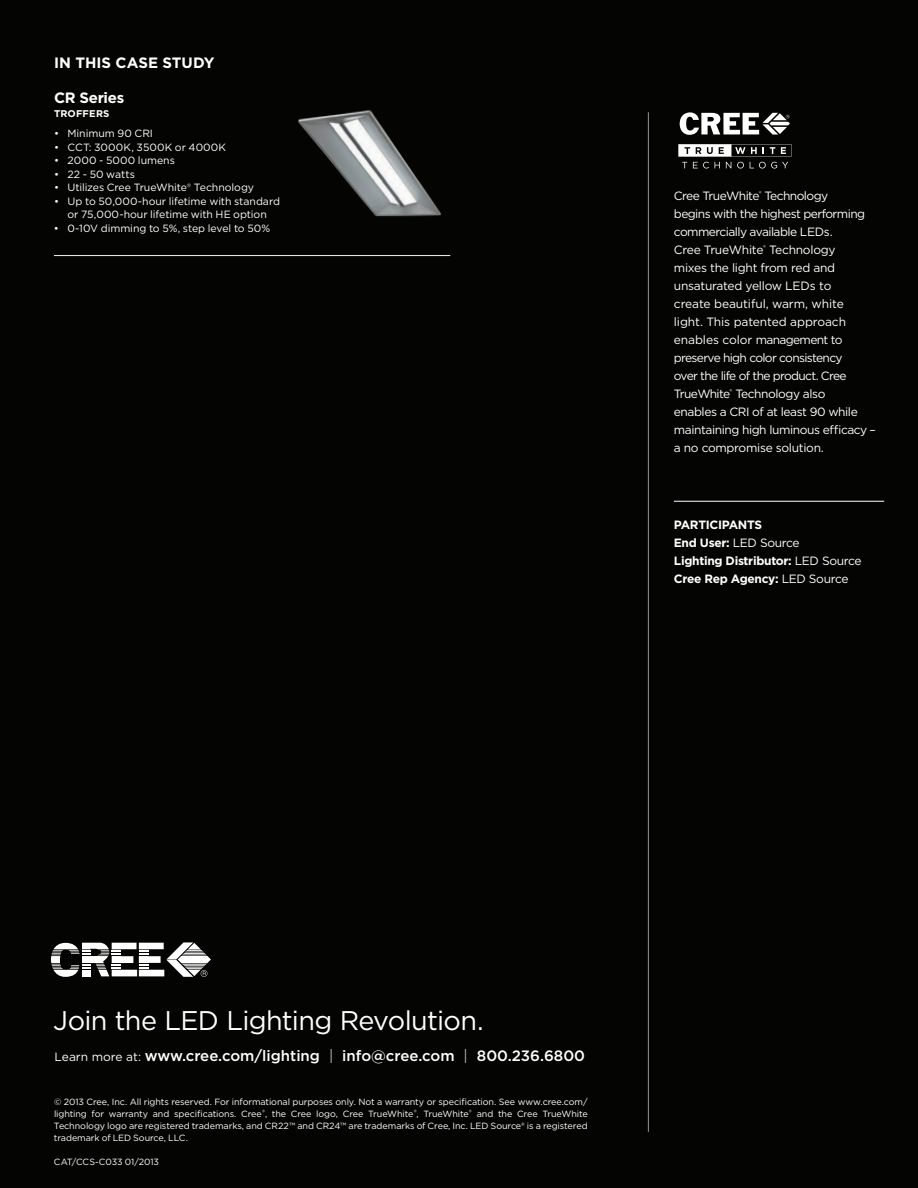
<style>
.page{position:relative;width:918px;height:1188px;background:#040503}
.page>*{position:absolute;margin:0;border:0;box-sizing:border-box;transform-origin:0 0}
.BC-revolution{font:27px "Gotham";letter-spacing:-.025em;color:#fff}
.BC-contact{font:500 15px "Gotham";color:#fff}
._4_-_In_This_Case_St{font:700 15px "Gotham";letter-spacing:-.01em;color:#fff}
._4_-_Cree_white_text{font:12px/18px "Gotham";letter-spacing:-.035em;color:#fff}
._4_-_participants_co{font:700 12px "Gotham";letter-spacing:-.025em;color:#fff}
._4_-_participants_co-2{font:12px "Gotham";letter-spacing:-.025em;color:#fff}
._4_-_participnats_he{font:700 12px "Gotham";letter-spacing:-.025em;color:#fff}
.t1{font:10.5px/13.5px "Gotham";letter-spacing:-.005em;color:#fff;text-align:center}
.t2{font:10.5px "Gotham";letter-spacing:.015em;color:#fff}
._4_-_In_This_Case_St-2{font:700 9.75px "Gotham";letter-spacing:.015em;color:#fff}
.BC-copyright{font:9px/12px "Gotham";letter-spacing:-.01em;color:#fff;text-align:justify}
.s1{font-weight:300}
.s2{font-weight:700}
.s3{font-weight:400}
.s4{font-weight:400;font-size:12px}
</style>
<div class="page">
<svg style="left:51px;top:942px;width:160px;height:35px"></svg>
<hr style="left:54px;top:255px;width:396px;height:1px;background:#f2f3f4">
<svg style="left:678px;top:144px;width:113px;height:25px"></svg>
<svg style="left:680px;top:112px;width:110px;height:23px"></svg>
<hr style="left:674px;top:501px;width:210px;height:1px;background:#fff">
<hr style="left:648px;top:112px;width:1px;height:1020px;background:#939598">
<img style="left:298px;top:110px;width:143px;height:107px">
<p class="_4_-_In_This_Case_St" style="left:54px;top:53px;width:162px">IN THIS CASE STUDY</p>
<p class="_4_-_In_This_Case_St" style="left:54px;top:88px;width:72px">CR Series</p>
<p class="_4_-_In_This_Case_St-2" style="left:54px;top:107px;width:57px">TROFFERS</p>
<p class="t1" style="left:54px;top:127px;width:101px">• Minimum 90 CRI</p>
<p class="t2" style="left:54px;top:140px;width:174px">• CCT: 3000K, 3500K or 4000K</p>
<p class="t1" style="left:54px;top:154px;width:122px">• 2000 - 5000 lumens</p>
<p class="t1" style="left:54px;top:167px;width:82px">• 22 - 50 watts</p>
<p class="t1" style="left:54px;top:181px;width:202px">• Utilizes Cree TrueWhite<span class="s1">®</span> Technology</p>
<p class="t1" style="left:54px;top:194px;width:228px">• Up to 50,000-hour lifetime with standard or 75,000-hour lifetime with HE option</p>
<p class="t1" style="left:54px;top:221px;width:218px">• 0-10V dimming to 5%, step level to 50%</p>
<p class="_4_-_Cree_white_text" style="left:674px;top:187px;width:203px">Cree TrueWhite<sup>®</sup> Technology<br>begins with the highest performing commercially available LEDs.<br>Cree TrueWhite<sup>®</sup> Technology<br>mixes the light from red and unsaturated yellow LEDs to<br>create beautiful, warm, white<br>light. This patented approach enables color management to preserve high color consistency<br>over the life of the product. Cree<br>TrueWhite<sup>®</sup> Technology also<br>enables a CRI of at least 90 while maintaining high luminous efficacy – a no compromise solution.</p>
<p class="_4_-_participnats_he" style="left:674px;top:516px;width:90px">PARTICIPANTS</p>
<p class="_4_-_participants_co-2" style="left:674px;top:535px;width:127px"><span class="s2">End User:</span> LED Source</p>
<p class="_4_-_participants_co" style="left:674px;top:552px;width:189px">Lighting Distributor: <span class="s3">LED Source</span></p>
<p class="_4_-_participants_co" style="left:674px;top:570px;width:176px">Cree Rep Agency: <span class="s3">LED Source</span></p>
<p class="BC-revolution" style="left:53px;top:1003px;width:432px">Join the LED Lighting Revolution.</p>
<p class="BC-contact" style="left:55px;top:1046px;width:532px"><span class="s4">Learn more at:</span> www.cree.com/lighting <span class="s1">|</span> info@cree.com <span class="s1">|</span> 800.236.6800</p>
<p class="BC-copyright" style="left:54px;top:1095px;width:535px">© 2013 Cree, Inc. All rights reserved. For informational purposes only. Not a warranty or specification. See www.cree.com/ lighting for warranty and specifications. Cree<sup>®</sup>, the Cree logo, Cree TrueWhite<sup>®</sup>, TrueWhite<sup>®</sup> and the Cree TrueWhite Technology logo are registered trademarks, and CR22™ and CR24™ are trademarks of Cree, Inc. LED Source® is a registered trademark of LED Source, LLC.</p>
<p class="BC-copyright" style="left:54px;top:1155px;width:107px">CAT/CCS-C033 01/2013</p>
</div>
